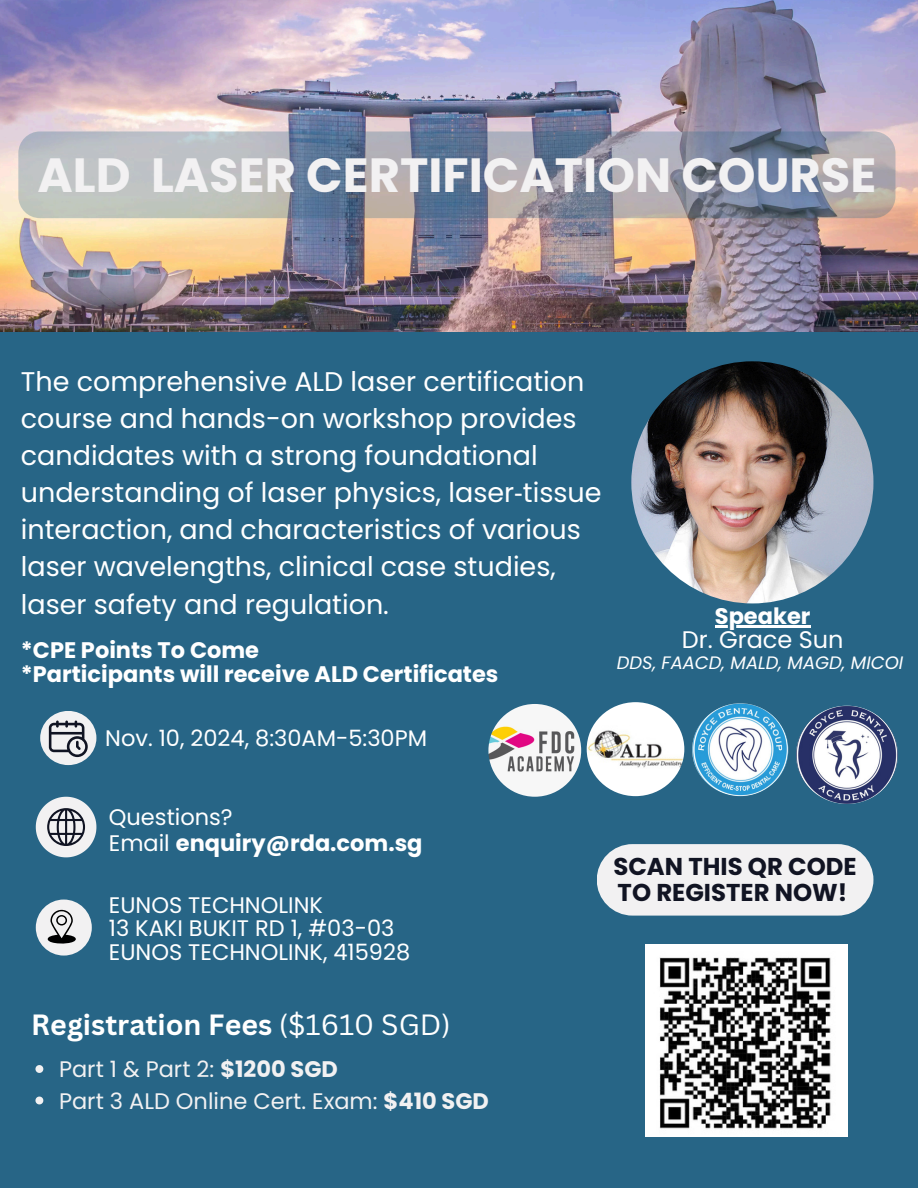
<style>
.page{position:relative;width:918px;height:1188px;background:#276586}
.page>*{position:absolute;margin:0;border:0;box-sizing:border-box;transform-origin:0 0}
.t1{font:700 48px "Poppins";color:#f2f1f2}
.t2{font:700 28.5px "Canva Sans";color:#fff}
.t3{font:27px/37.2px "Poppins";color:#fff}
.t4{font:700 24.3px/26px "Poppins";color:#111423}
.t5{font:24px "Poppins";color:#fff}
.t6{font:22.5px/23.7px "Poppins";color:#fff}
.t7{font:700 22.5px/23.7px "Poppins";color:#fff}
.t8{font:22.5px "Poppins";color:#f2f1f2}
.t9{font:italic 18px "Poppins";color:#fff}
.s1{font-family:"Noto Sans"}
.s2{font-weight:400}
.s3{font-weight:700}
</style>
<div class="page">
<img style="left:0;top:0;width:918px;height:332px">
<div style="left:40px;top:711px;width:56px;height:54px;background:#f2f1f2;border-radius:50%"></div>
<svg style="left:49px;top:721px;width:39px;height:36px"></svg>
<div style="left:597px;top:844px;width:276px;height:72px;background:#f2f1f2;border-radius:36px"></div>
<svg style="left:36px;top:797px;width:60px;height:60px"></svg>
<div style="left:36px;top:900px;width:56px;height:56px;background:#f2f1f2;border-radius:50%"></div>
<svg style="left:48px;top:910px;width:28px;height:34px"></svg>
<img style="left:631px;top:361px;width:242px;height:242px;border-radius:50%">
<img style="left:488px;top:704px;width:93px;height:93px;border-radius:50%">
<img style="left:692px;top:703px;width:96px;height:93px;border-radius:50%">
<img style="left:587px;top:702px;width:97px;height:94px;border-radius:50%">
<img style="left:796px;top:706px;width:102px;height:98px;border-radius:50%">
<img style="left:646px;top:945px;width:201px;height:191px">
<svg style="left:18px;top:131px;width:878px;height:87px;background:#959ca8"></svg>
<hr style="left:715px;top:625px;width:96px;height:2px;background:#fff">
<svg style="left:35px;top:1065px;width:8px;height:8px"></svg>
<svg style="left:35px;top:1097px;width:8px;height:7px"></svg>
<p class="t1" style="left:38px;top:141px;width:840px">ALD LASER CERTIFICATION COURSE</p>
<h6 class="t3" style="left:21px;top:363px;width:582px">The comprehensive ALD laser certification course and hands-on workshop provides candidates with a strong foundational understanding of laser physics, laser<span class="s1">‐</span>tissue interaction, and characteristics of various laser wavelengths, clinical case studies, laser safety and regulation.</h6>
<h3 class="t7" style="left:21px;top:638px;width:479px">*CPE Points To Come<br>*Participants will receive ALD Certificates</h3>
<p class="t6" style="left:105px;top:726px;width:323px">Nov. 10, 2024, 8:30AM-5:30PM</p>
<p class="t7" style="left:715px;top:604px;width:97px">Speaker</p>
<h6 class="t5" style="left:682px;top:622px;width:163px">Dr. Grace Sun</h6>
<h6 class="t9" style="left:617px;top:650px;width:288px">DDS, FAACD, MALD, MAGD, MICOI</h6>
<p class="t6" style="left:109px;top:805px;width:125px">Questions?</p>
<p class="t7" style="left:109px;top:832px;width:315px"><span class="s2">Email</span> enquiry@rda.com.sg</p>
<p class="t6" style="left:109px;top:893px;width:303px">EUNOS TECHNOLINK<br>13 KAKI BUKIT RD 1, #03-03<br>EUNOS TECHNOLINK, 415928</p>
<h4 class="t2" style="left:31px;top:1005px;width:421px">Registration Fees <span class="s2">($1610 SGD)</span></h4>
<p class="t8" style="left:59px;top:1054px;width:280px">Part 1 &amp; Part 2: <span class="s3">$1200 SGD</span></p>
<p class="t8" style="left:59px;top:1085px;width:431px">Part 3 ALD Online Cert. Exam: <span class="s3">$410 SGD</span></p>
<h1 class="t4" style="left:613px;top:854px;width:245px">SCAN THIS QR CODE<br>TO REGISTER NOW!</h1>
</div>
